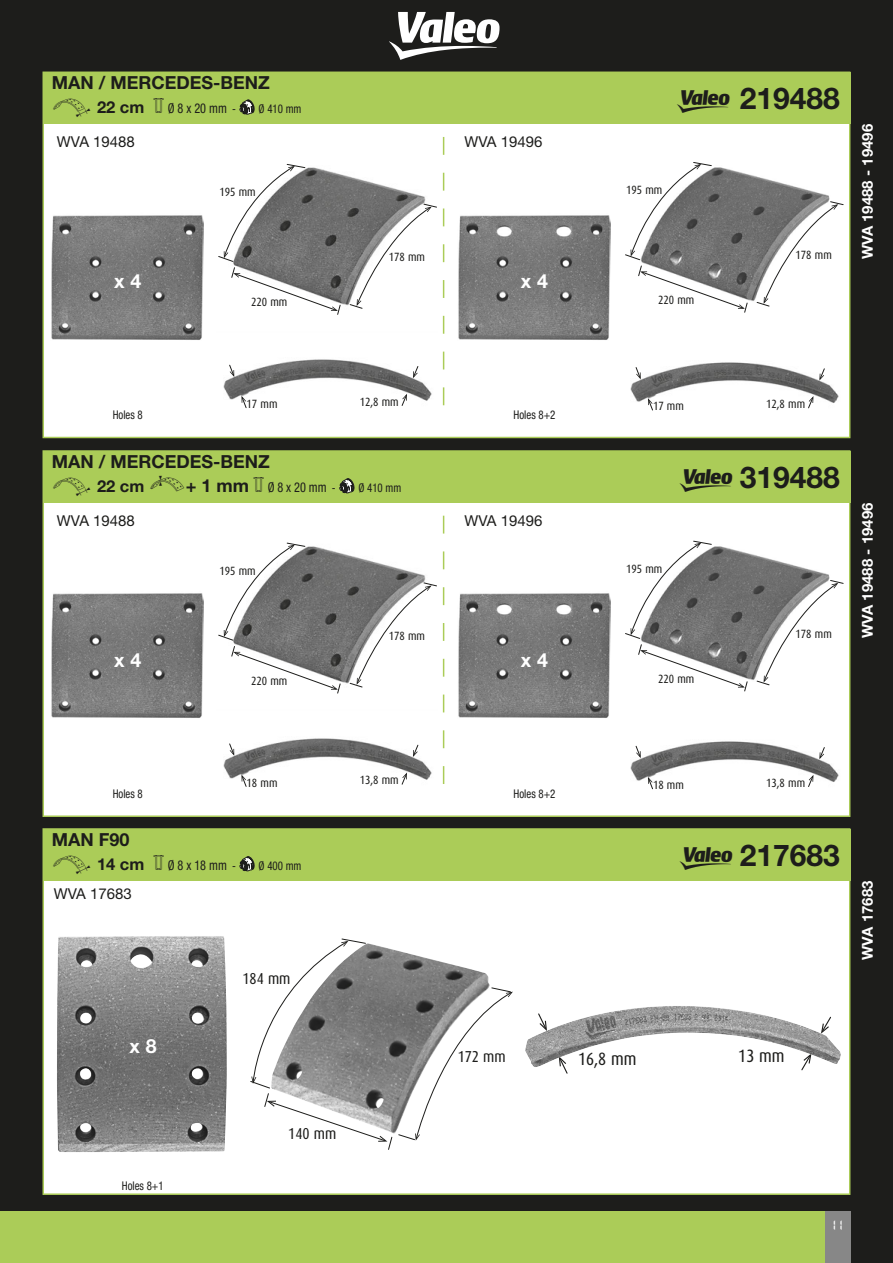
<style>
.page{position:relative;width:893px;height:1263px;background:#1d1d1b}
.page>*{position:absolute;margin:0;border:0;box-sizing:border-box;transform-origin:0 0}
.t1{font:60px "Embray PL";color:#fff}
.Ref{font:700 30px "Helvetica Neue LT Std";color:#1d1d1b}
.t2{font:700 19.5px "Helvetica Neue LT Std";color:#fff}
.Ref-2{font:700 18px "Helvetica Neue LT Std";color:#1d1d1b}
.t3{font:17.85px "Dax Condensed";color:#1d1d1b}
.t4{font:15.9px "Dax Condensed";color:#1d1d1b}
.WVA{font:15px "Helvetica Neue LT Std";color:#1d1d1b}
.WVA_Blanc{font:700 15px "Helvetica Neue LT Std";color:#fff}
.Ref-3{font:condensed 13.5px "Helvetica Neue LT Std";color:#1d1d1b;scale:.91 1}
.t5{font:500 13.5px "Quartz";color:#fff}
.t6{font:12px "Dax Condensed";color:#1d1d1b}
.CYL{font:condensed 12px "Helvetica Neue LT Std";color:#1d1d1b;scale:.91 1}
.Ref-4{font:condensed 12px "Helvetica Neue LT Std";color:#1d1d1b;scale:.91 1}
.s1{font-size:16.5px}
.s2{font-style:italic;font-stretch:condensed}
.s3{font-family:"Freinage";font-stretch:normal;font-size:21px}
.s4{font-weight:700;font-stretch:normal;font-size:16.5px}
.s5{font-size:12px}
.s6{font-weight:700;font-stretch:normal;font-size:18px}
</style>
<div class="page">
<div style="left:0;top:1211px;width:825px;height:52px;background:#abcc58"></div>
<div style="left:825px;top:1211px;width:25px;height:52px;background:#878787"></div>
<div style="left:43px;top:828px;width:807px;height:367px;background:#fff;border:2px solid #abcc58"></div>
<div style="left:43px;top:829px;width:807px;height:51px;background:#abcc58"></div>
<svg style="left:239px;top:856px;width:16px;height:15px"></svg>
<svg style="left:250px;top:938px;width:263px;height:212px"></svg>
<img style="left:271px;top:943px;width:219px;height:191px">
<img style="left:57px;top:936px;width:170px;height:216px">
<svg style="left:564px;top:1068px;width:4px;height:6px"></svg>
<img style="left:525px;top:1006px;width:316px;height:62px">
<div style="left:43px;top:450px;width:807px;height:367px;background:#fff;border:2px solid #abcc58"></div>
<div style="left:43px;top:451px;width:807px;height:51px;background:#abcc58"></div>
<svg style="left:339px;top:479px;width:16px;height:14px"></svg>
<svg style="left:443px;top:516px;width:1px;height:268px"></svg>
<img style="left:341px;top:553px;width:85px;height:131px">
<svg style="left:349px;top:582px;width:88px;height:106px"></svg>
<svg style="left:218px;top:542px;width:123px;height:152px"></svg>
<img style="left:51px;top:593px;width:153px;height:125px">
<img style="left:223px;top:738px;width:209px;height:42px">
<svg style="left:229px;top:743px;width:5px;height:13px"></svg>
<svg style="left:241px;top:774px;width:6px;height:13px"></svg>
<svg style="left:413px;top:744px;width:6px;height:13px"></svg>
<svg style="left:401px;top:772px;width:6px;height:13px"></svg>
<img style="left:458px;top:593px;width:153px;height:125px">
<img style="left:748px;top:553px;width:82px;height:127px">
<svg style="left:756px;top:579px;width:88px;height:107px"></svg>
<svg style="left:625px;top:540px;width:123px;height:152px"></svg>
<img style="left:630px;top:741px;width:209px;height:41px">
<svg style="left:635px;top:745px;width:6px;height:13px"></svg>
<svg style="left:648px;top:777px;width:5px;height:13px"></svg>
<svg style="left:819px;top:746px;width:6px;height:13px"></svg>
<svg style="left:807px;top:775px;width:7px;height:12px"></svg>
<div style="left:43px;top:72px;width:807px;height:366px;background:#fff;border:2px solid #abcc58"></div>
<div style="left:43px;top:72px;width:807px;height:51px;background:#abcc58"></div>
<svg style="left:239px;top:100px;width:16px;height:15px"></svg>
<svg style="left:443px;top:137px;width:1px;height:268px"></svg>
<img style="left:341px;top:174px;width:85px;height:132px">
<svg style="left:349px;top:203px;width:88px;height:106px"></svg>
<svg style="left:218px;top:164px;width:123px;height:151px"></svg>
<img style="left:51px;top:215px;width:153px;height:125px">
<img style="left:223px;top:359px;width:209px;height:42px">
<svg style="left:229px;top:364px;width:5px;height:13px"></svg>
<svg style="left:241px;top:396px;width:6px;height:13px"></svg>
<svg style="left:413px;top:365px;width:6px;height:13px"></svg>
<svg style="left:401px;top:394px;width:6px;height:12px"></svg>
<img style="left:458px;top:215px;width:153px;height:125px">
<img style="left:748px;top:174px;width:82px;height:127px">
<svg style="left:756px;top:201px;width:88px;height:106px"></svg>
<svg style="left:625px;top:162px;width:123px;height:151px"></svg>
<img style="left:630px;top:362px;width:209px;height:41px">
<svg style="left:635px;top:367px;width:6px;height:12px"></svg>
<svg style="left:648px;top:398px;width:5px;height:13px"></svg>
<svg style="left:819px;top:368px;width:6px;height:13px"></svg>
<svg style="left:807px;top:396px;width:7px;height:13px"></svg>
<p class="Ref-2" style="left:52px;top:72px;width:220px">MAN / MERCEDES-BENZ</p>
<p class="Ref-2" style="left:57px;top:74px;width:151px"><span class="s1">22 cm</span> 219488 <span class="s2">WVA</span></p>
<p class="Ref-3" style="left:52px;top:101px;width:204px"><span class="s3">|</span> <span class="s4">22 cm</span> <span class="s3">5</span> Ø 8 x 20 mm <span class="s5">-</span></p>
<p class="Ref-4" style="left:259px;top:102px;width:49px">Ø 410 mm</p>
<h1 class="t1" style="left:389px;top:4px;width:118px">v</h1>
<p class="WVA" style="left:57px;top:133px;width:79px">WVA 19488</p>
<p class="WVA" style="left:464px;top:133px;width:79px">WVA 19496</p>
<p class="t6" style="left:220px;top:185px;width:38px">195 mm</p>
<p class="t6" style="left:389px;top:251px;width:38px">178 mm</p>
<p class="t2" style="left:114px;top:269px;width:29px">x 4</p>
<p class="t2" style="left:521px;top:269px;width:29px">x 4</p>
<p class="t6" style="left:251px;top:295px;width:38px">220 mm</p>
<p class="Ref" style="left:677px;top:80px;width:164px"><sub>O</sub> 219488</p>
<p class="t6" style="left:626px;top:183px;width:38px">195 mm</p>
<p class="t6" style="left:795px;top:248px;width:38px">178 mm</p>
<p class="t6" style="left:658px;top:293px;width:38px">220 mm</p>
<p class="WVA_Blanc" style="left:858px;top:259px;width:137px;rotate:-90deg">WVA 19488 - 19496</p>
<p class="t6" style="left:247px;top:397px;width:32px">17 mm</p>
<p class="t6" style="left:360px;top:395px;width:40px">12,8 mm</p>
<p class="CYL" style="left:113px;top:408px;width:35px">Holes 8</p>
<p class="CYL" style="left:514px;top:408px;width:48px">Holes 8+2</p>
<p class="Ref-2" style="left:52px;top:451px;width:220px">MAN / MERCEDES-BENZ</p>
<p class="Ref-2" style="left:57px;top:453px;width:151px"><span class="s1">22 cm</span> 319488 <span class="s2">WVA</span></p>
<p class="Ref-3" style="left:52px;top:479px;width:314px"><span class="s3">|</span> <span class="s4">22 cm</span> <span class="s3">&gt;</span><span class="s6">+ 1 mm</span> <span class="s3">5</span> Ø 8 x 20 mm <span class="s5">-</span></p>
<p class="Ref-4" style="left:358px;top:481px;width:49px">Ø 410 mm</p>
<p class="WVA" style="left:57px;top:512px;width:79px">WVA 19488</p>
<p class="WVA" style="left:464px;top:512px;width:79px">WVA 19496</p>
<p class="t6" style="left:220px;top:564px;width:38px">195 mm</p>
<p class="t6" style="left:389px;top:629px;width:38px">178 mm</p>
<p class="t2" style="left:114px;top:648px;width:29px">x 4</p>
<p class="t2" style="left:521px;top:648px;width:29px">x 4</p>
<p class="t6" style="left:251px;top:674px;width:38px">220 mm</p>
<p class="t6" style="left:653px;top:399px;width:32px">17 mm</p>
<p class="t6" style="left:766px;top:397px;width:40px">12,8 mm</p>
<p class="Ref" style="left:680px;top:458px;width:161px"><sub>O</sub> 319488</p>
<p class="t6" style="left:626px;top:562px;width:38px">195 mm</p>
<p class="t6" style="left:795px;top:627px;width:38px">178 mm</p>
<p class="t6" style="left:658px;top:672px;width:38px">220 mm</p>
<p class="WVA_Blanc" style="left:858px;top:638px;width:137px;rotate:-90deg">WVA 19488 - 19496</p>
<p class="t6" style="left:247px;top:776px;width:32px">18 mm</p>
<p class="t6" style="left:360px;top:774px;width:40px">13,8 mm</p>
<p class="CYL" style="left:113px;top:786px;width:35px">Holes 8</p>
<p class="CYL" style="left:514px;top:786px;width:48px">Holes 8+2</p>
<p class="Ref-2" style="left:52px;top:828px;width:79px">MAN F90</p>
<p class="Ref-3" style="left:52px;top:857px;width:204px"><span class="s3">|</span> <span class="s4">14 cm</span> <span class="s3">5</span> Ø 8 x 18 mm <span class="s5">-</span></p>
<p class="Ref-4" style="left:259px;top:859px;width:49px">Ø 400 mm</p>
<p class="WVA" style="left:54px;top:885px;width:79px">WVA 17683</p>
<p class="t2" style="left:130px;top:1034px;width:29px">x 8</p>
<p class="CYL" style="left:122px;top:1179px;width:48px">Holes 8+1</p>
<p class="t4" style="left:242px;top:969px;width:50px">184 mm</p>
<p class="t4" style="left:288px;top:1124px;width:50px">140 mm</p>
<p class="t4" style="left:458px;top:1048px;width:50px">172 mm</p>
<p class="t6" style="left:653px;top:778px;width:32px">18 mm</p>
<p class="t6" style="left:766px;top:776px;width:40px">13,8 mm</p>
<p class="Ref" style="left:680px;top:836px;width:161px"><sub>O</sub> 217683</p>
<p class="WVA_Blanc" style="left:858px;top:960px;width:81px;rotate:-90deg">WVA 17683</p>
<p class="t3" style="left:578px;top:1049px;width:60px">16,8 mm</p>
<p class="t3" style="left:738px;top:1046px;width:48px">13 mm</p>
<p class="t5" style="left:831px;top:1216px;width:15px">11</p>
</div>
